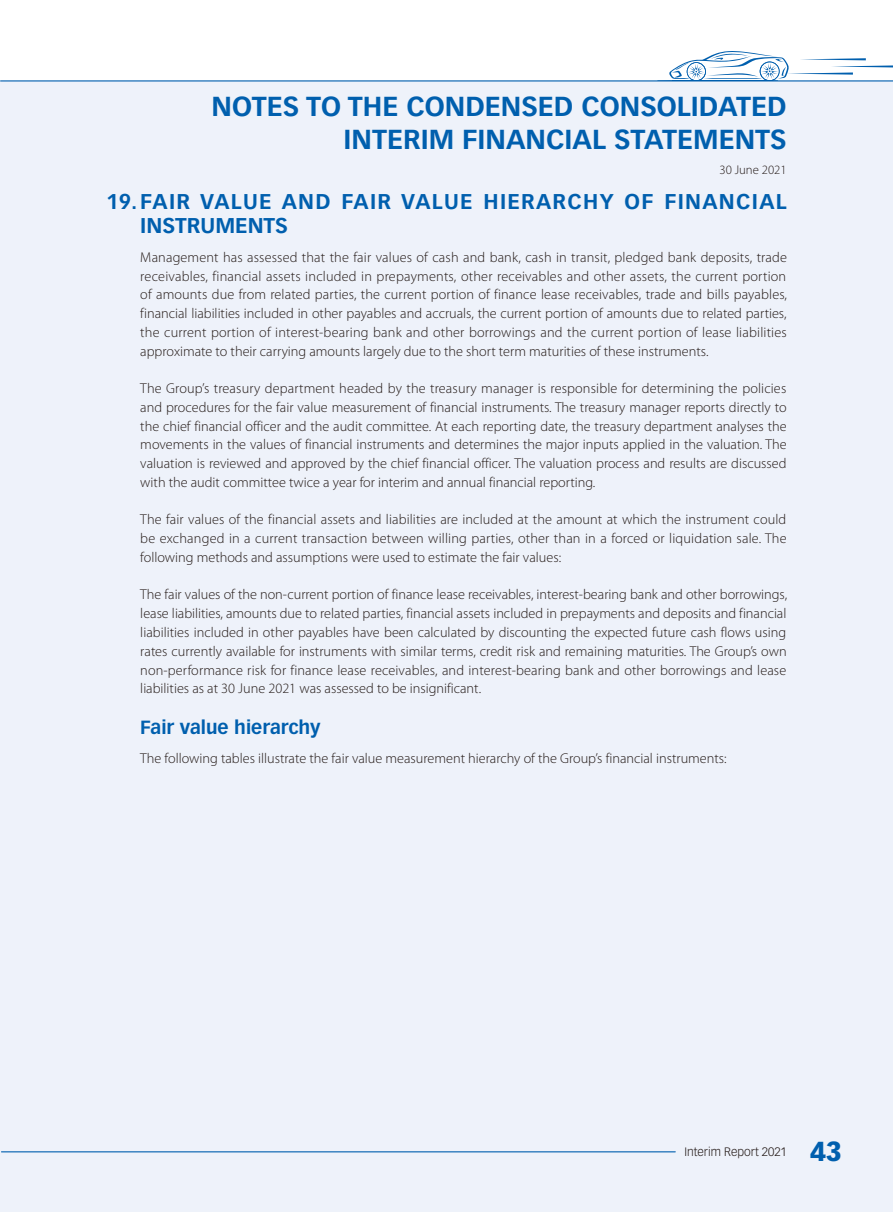
<style>
.page{position:relative;width:893px;height:1212px;background:#fff}
.page>*{position:absolute;margin:0;border:0;box-sizing:border-box;transform-origin:0 0}
.t1{font:700 27px/33px "Vectora LT Std";color:#005fae;text-align:right}
.t2{font:900 27px "Vectora LT Std";color:#005fae}
.Subhead_1{font:700 21px/24px "Vectora LT Std";letter-spacing:.06em;color:#005fae}
.Subhead_2{font:700 18.75px "Vectora LT Std";color:#005fae}
.Body_Text{font:300 14.25px/18.8px "Myriad Pro";color:#231916;text-align:justify}
.t3{font:300 12.75px "Myriad Pro";color:#231916}
.t4{font:300 12px "Vectora LT Std";color:#231916}
</style>
<div class="page">
<div style="left:0;top:81px;width:893px;height:1131px;background:#eef2fa"></div>
<svg style="left:669px;top:51px;width:224px;height:29px"></svg>
<hr style="left:0;top:80px;width:893px;height:1px;background:#005fae">
<hr style="left:1px;top:1151px;width:674px;height:1px;background:#005fae">
<h1 class="t1" style="left:212px;top:90px;width:577px">NOTES TO THE CONDENSED CONSOLIDATED<br>INTERIM FINANCIAL STATEMENTS</h1>
<p class="t3" style="left:720px;top:163px;width:69px">30 June 2021</p>
<p class="Subhead_1" style="left:140px;top:189px;width:648px;text-indent:-34px">19.FAIR VALUE AND FAIR VALUE HIERARCHY OF FINANCIAL<br>INSTRUMENTS</p>
<p class="Body_Text" style="left:140px;top:248px;width:648px">Management has assessed that the fair values of cash and bank, cash in transit, pledged bank deposits, trade receivables, financial assets included in prepayments, other receivables and other assets, the current portion of amounts due from related parties, the current portion of finance lease receivables, trade and bills payables, financial liabilities included in other payables and accruals, the current portion of amounts due to related parties, the current portion of interest-bearing bank and other borrowings and the current portion of lease liabilities approximate to their carrying amounts largely due to the short term maturities of these instruments.</p>
<p class="Body_Text" style="left:140px;top:379px;width:648px">The Group’s treasury department headed by the treasury manager is responsible for determining the policies and procedures for the fair value measurement of financial instruments. The treasury manager reports directly to the chief financial officer and the audit committee. At each reporting date, the treasury department analyses the movements in the values of financial instruments and determines the major inputs applied in the valuation. The valuation is reviewed and approved by the chief financial officer. The valuation process and results are discussed with the audit committee twice a year for interim and annual financial reporting.</p>
<p class="Body_Text" style="left:140px;top:510px;width:648px">The fair values of the financial assets and liabilities are included at the amount at which the instrument could be exchanged in a current transaction between willing parties, other than in a forced or liquidation sale. The following methods and assumptions were used to estimate the fair values:</p>
<p class="Body_Text" style="left:140px;top:585px;width:648px">The fair values of the non-current portion of finance lease receivables, interest-bearing bank and other borrowings, lease liabilities, amounts due to related parties, financial assets included in prepayments and deposits and financial liabilities included in other payables have been calculated by discounting the expected future cash flows using rates currently available for instruments with similar terms, credit risk and remaining maturities. The Group’s own non-performance risk for finance lease receivables, and interest-bearing bank and other borrowings and lease liabilities as at 30 June 2021 was assessed to be insignificant.</p>
<p class="Subhead_2" style="left:140px;top:716px;width:182px">Fair value hierarchy</p>
<p class="Body_Text" style="left:140px;top:749px;width:588px">The following tables illustrate the fair value measurement hierarchy of the Group’s financial instruments:</p>
<p class="t4" style="left:684px;top:1144px;width:104px">Interim Report 2021</p>
<h1 class="t2" style="left:810px;top:1134px;width:33px">43</h1>
</div>
